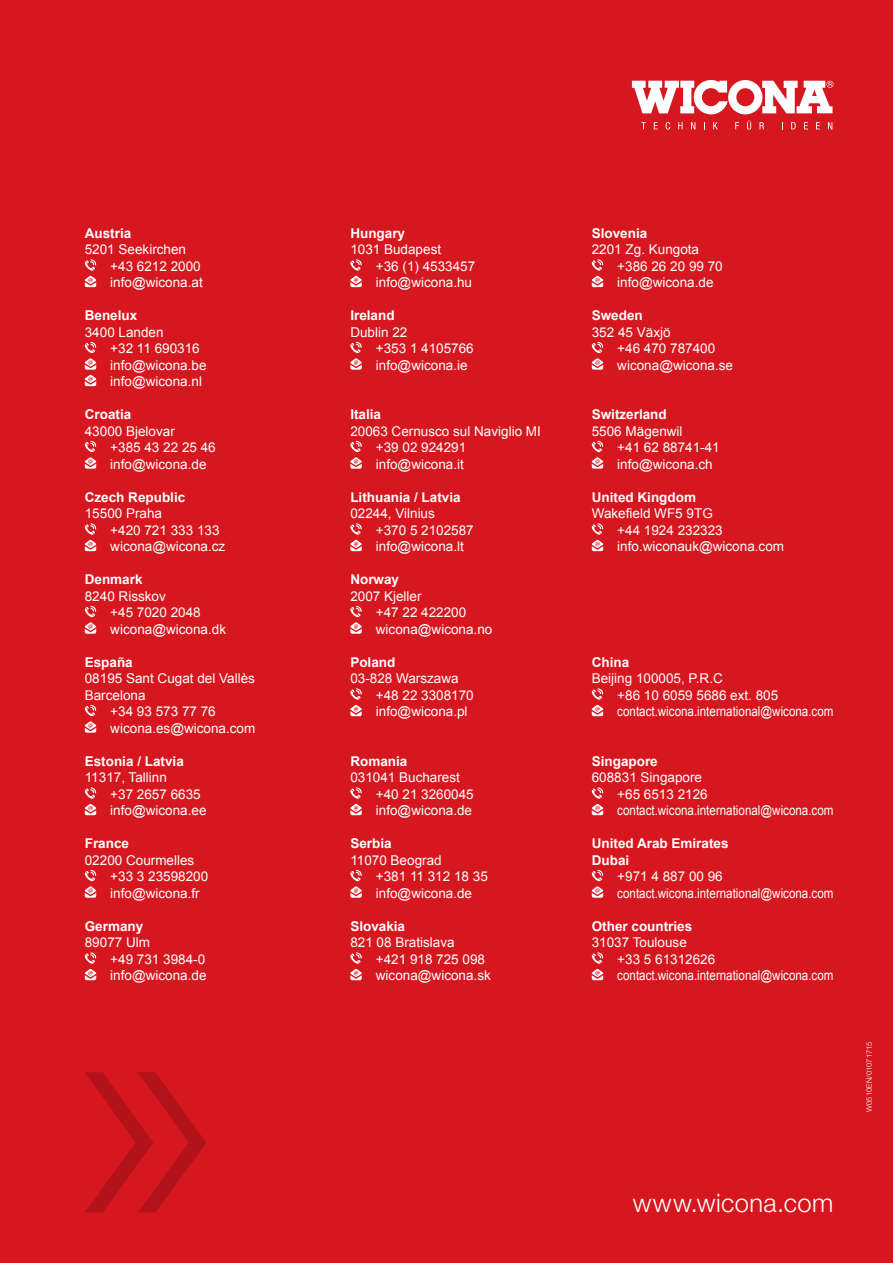
<style>
.page{position:relative;width:893px;height:1263px;background:#d7171f}
.page>*{position:absolute;margin:0;border:0;box-sizing:border-box;transform-origin:0 0}
.t1{font:300 25.5px "Helvetica Neue LT Pro";letter-spacing:.02em;color:#fff}
.t2{font:13.5px/16.5px "Arial";color:#fff}
.t3{font:700 13.5px/16.5px "Arial";color:#fff}
.t4{font:300 7.5px "Helvetica Neue LT Pro";letter-spacing:.01em;color:#fff}
</style>
<div class="page">
<svg style="left:641px;top:122px;width:5px;height:7px"></svg>
<svg style="left:654px;top:122px;width:4px;height:7px"></svg>
<svg style="left:666px;top:122px;width:4px;height:8px"></svg>
<svg style="left:678px;top:122px;width:4px;height:7px"></svg>
<svg style="left:691px;top:122px;width:4px;height:7px"></svg>
<svg style="left:713px;top:122px;width:5px;height:7px"></svg>
<svg style="left:735px;top:122px;width:4px;height:7px"></svg>
<svg style="left:747px;top:121px;width:4px;height:9px"></svg>
<svg style="left:759px;top:122px;width:5px;height:7px"></svg>
<svg style="left:791px;top:122px;width:5px;height:7px"></svg>
<svg style="left:804px;top:122px;width:4px;height:7px"></svg>
<svg style="left:816px;top:122px;width:4px;height:7px"></svg>
<svg style="left:828px;top:122px;width:4px;height:7px"></svg>
<svg style="left:632px;top:80px;width:201px;height:35px"></svg>
<svg style="left:85px;top:1072px;width:121px;height:140px"></svg>
<svg style="left:84px;top:259px;width:12px;height:28px"></svg>
<svg style="left:84px;top:342px;width:12px;height:44px"></svg>
<svg style="left:84px;top:441px;width:12px;height:28px"></svg>
<svg style="left:84px;top:523px;width:12px;height:28px"></svg>
<svg style="left:84px;top:606px;width:12px;height:28px"></svg>
<svg style="left:84px;top:705px;width:12px;height:28px"></svg>
<svg style="left:84px;top:787px;width:12px;height:28px"></svg>
<svg style="left:84px;top:870px;width:12px;height:28px"></svg>
<svg style="left:84px;top:952px;width:12px;height:28px"></svg>
<svg style="left:350px;top:259px;width:12px;height:28px"></svg>
<svg style="left:350px;top:342px;width:12px;height:28px"></svg>
<svg style="left:350px;top:441px;width:12px;height:28px"></svg>
<svg style="left:350px;top:523px;width:12px;height:28px"></svg>
<svg style="left:350px;top:606px;width:12px;height:28px"></svg>
<svg style="left:350px;top:688px;width:12px;height:28px"></svg>
<svg style="left:350px;top:787px;width:12px;height:28px"></svg>
<svg style="left:350px;top:870px;width:12px;height:28px"></svg>
<svg style="left:350px;top:952px;width:12px;height:28px"></svg>
<svg style="left:591px;top:259px;width:12px;height:28px"></svg>
<svg style="left:591px;top:342px;width:12px;height:28px"></svg>
<svg style="left:591px;top:441px;width:12px;height:28px"></svg>
<svg style="left:591px;top:523px;width:12px;height:28px"></svg>
<svg style="left:591px;top:688px;width:12px;height:28px"></svg>
<svg style="left:591px;top:787px;width:12px;height:28px"></svg>
<svg style="left:591px;top:870px;width:12px;height:28px"></svg>
<svg style="left:591px;top:952px;width:12px;height:28px"></svg>
<p class="t3" style="left:85px;top:225px;width:48px">Austria</p>
<p class="t2" style="left:110px;top:241px;width:94px;text-indent:-26px">5201 Seekirchen +43 6212 2000 info@wicona.at</p>
<p class="t3" style="left:85px;top:308px;width:54px">Benelux</p>
<p class="t2" style="left:110px;top:324px;width:98px;text-indent:-26px">3400 Landen<br>+32 11 690316 info@wicona.be info@wicona.nl</p>
<p class="t3" style="left:85px;top:407px;width:48px">Croatia</p>
<p class="t2" style="left:110px;top:423px;width:107px;text-indent:-26px">43000 Bjelovar<br>+385 43 22 25 46 info@wicona.de</p>
<p class="t3" style="left:85px;top:489px;width:102px">Czech Republic</p>
<p class="t2" style="left:110px;top:505px;width:116px;text-indent:-26px">15500 Praha<br>+420 721 333 133 wicona@wicona.cz</p>
<p class="t3" style="left:85px;top:572px;width:59px">Denmark</p>
<p class="t2" style="left:110px;top:588px;width:117px;text-indent:-26px">8240 Risskov<br>+45 7020 2048 wicona@wicona.dk</p>
<p class="t3" style="left:85px;top:654px;width:50px">España</p>
<p class="t2" style="left:85px;top:670px;width:172px">08195 Sant Cugat del Vallès</p>
<p class="t2" style="left:85px;top:687px;width:62px">Barcelona</p>
<p class="t2" style="left:110px;top:703px;width:107px">+34 93 573 77 76</p>
<p class="t2" style="left:110px;top:720px;width:146px">wicona.es@wicona.com</p>
<p class="t3" style="left:85px;top:753px;width:101px">Estonia / Latvia</p>
<p class="t2" style="left:110px;top:769px;width:98px;text-indent:-26px">11317, Tallinn<br>+37 2657 6635 info@wicona.ee</p>
<p class="t3" style="left:85px;top:836px;width:46px">France</p>
<p class="t2" style="left:110px;top:852px;width:99px;text-indent:-26px">02200 Courmelles +33 3 23598200 info@wicona.fr</p>
<p class="t3" style="left:85px;top:918px;width:60px">Germany</p>
<p class="t2" style="left:110px;top:934px;width:98px;text-indent:-26px">89077 Ulm<br>+49 731 3984-0 info@wicona.de</p>
<p class="t3" style="left:350px;top:225px;width:56px">Hungary</p>
<p class="t2" style="left:376px;top:241px;width:101px;text-indent:-26px">1031 Budapest<br>+36 (1) 4533457 info@wicona.hu</p>
<p class="t3" style="left:350px;top:308px;width:46px">Ireland</p>
<p class="t2" style="left:376px;top:324px;width:99px;text-indent:-26px">Dublin 22<br>+353 1 4105766 info@wicona.ie</p>
<p class="t3" style="left:350px;top:407px;width:32px">Italia</p>
<p class="t2" style="left:376px;top:423px;width:167px;text-indent:-26px">20063 Cernusco sul Naviglio MI +39 02 924291 info@wicona.it</p>
<p class="t3" style="left:350px;top:489px;width:112px">Lithuania / Latvia</p>
<p class="t2" style="left:376px;top:505px;width:99px;text-indent:-26px">02244, Vilnius<br>+370 5 2102587 info@wicona.lt</p>
<p class="t3" style="left:350px;top:572px;width:50px">Norway</p>
<p class="t2" style="left:376px;top:588px;width:118px;text-indent:-26px">2007 Kjeller<br>+47 22 422200 wicona@wicona.no</p>
<p class="t3" style="left:350px;top:654px;width:47px">Poland</p>
<p class="t2" style="left:376px;top:670px;width:99px;text-indent:-26px">03-828 Warszawa +48 22 3308170 info@wicona.pl</p>
<p class="t3" style="left:350px;top:753px;width:59px">Romania</p>
<p class="t2" style="left:376px;top:769px;width:99px;text-indent:-26px">031041 Bucharest +40 21 3260045 info@wicona.de</p>
<p class="t3" style="left:350px;top:836px;width:43px">Serbia</p>
<p class="t2" style="left:376px;top:852px;width:113px;text-indent:-26px">11070 Beograd<br>+381 11 312 18 35 info@wicona.de</p>
<p class="t3" style="left:350px;top:918px;width:56px">Slovakia</p>
<p class="t2" style="left:376px;top:934px;width:116px;text-indent:-26px">821 08 Bratislava<br>+421 918 725 098 wicona@wicona.sk</p>
<p class="t3" style="left:592px;top:225px;width:57px">Slovenia</p>
<p class="t2" style="left:617px;top:241px;width:107px;text-indent:-26px">2201 Zg. Kungota +386 26 20 99 70 info@wicona.de</p>
<p class="t3" style="left:592px;top:308px;width:53px">Sweden</p>
<p class="t2" style="left:617px;top:324px;width:117px;text-indent:-26px">352 45 Växjö<br>+46 470 787400 wicona@wicona.se</p>
<p class="t3" style="left:592px;top:407px;width:77px">Switzerland</p>
<p class="t2" style="left:617px;top:423px;width:104px;text-indent:-26px">5506 Mägenwil<br>+41 62 88741-41 info@wicona.ch</p>
<p class="t3" style="left:592px;top:489px;width:106px">United Kingdom</p>
<p class="t2" style="left:617px;top:505px;width:168px;text-indent:-26px">Wakefield WF5 9TG<br>+44 1924 232323 info.wiconauk@wicona.com</p>
<p class="t3" style="left:592px;top:654px;width:39px">China</p>
<p class="t2" style="left:617px;top:670px;width:218px;text-indent:-26px">Beijing 100005, P.R.C<br>+86 10 6059 5686 ext. 805 contact.wicona.international@wicona.com</p>
<p class="t3" style="left:592px;top:753px;width:68px">Singapore</p>
<p class="t2" style="left:617px;top:769px;width:218px;text-indent:-26px">608831 Singapore<br>+65 6513 2126 contact.wicona.international@wicona.com</p>
<p class="t3" style="left:592px;top:836px;width:138px">United Arab Emirates<br>Dubai</p>
<p class="t2" style="left:617px;top:868px;width:218px">+971 4 887 00 96 contact.wicona.international@wicona.com</p>
<p class="t3" style="left:592px;top:918px;width:102px">Other countries</p>
<p class="t2" style="left:617px;top:934px;width:218px;text-indent:-26px">31037 Toulouse<br>+33 5 61312626 contact.wicona.international@wicona.com</p>
<h1 class="t1" style="left:633px;top:1188px;width:202px">www.wicona.com</h1>
<p class="t4" style="left:864px;top:1112px;width:72px;rotate:-90deg">W0510EN/01071715</p>
</div>
